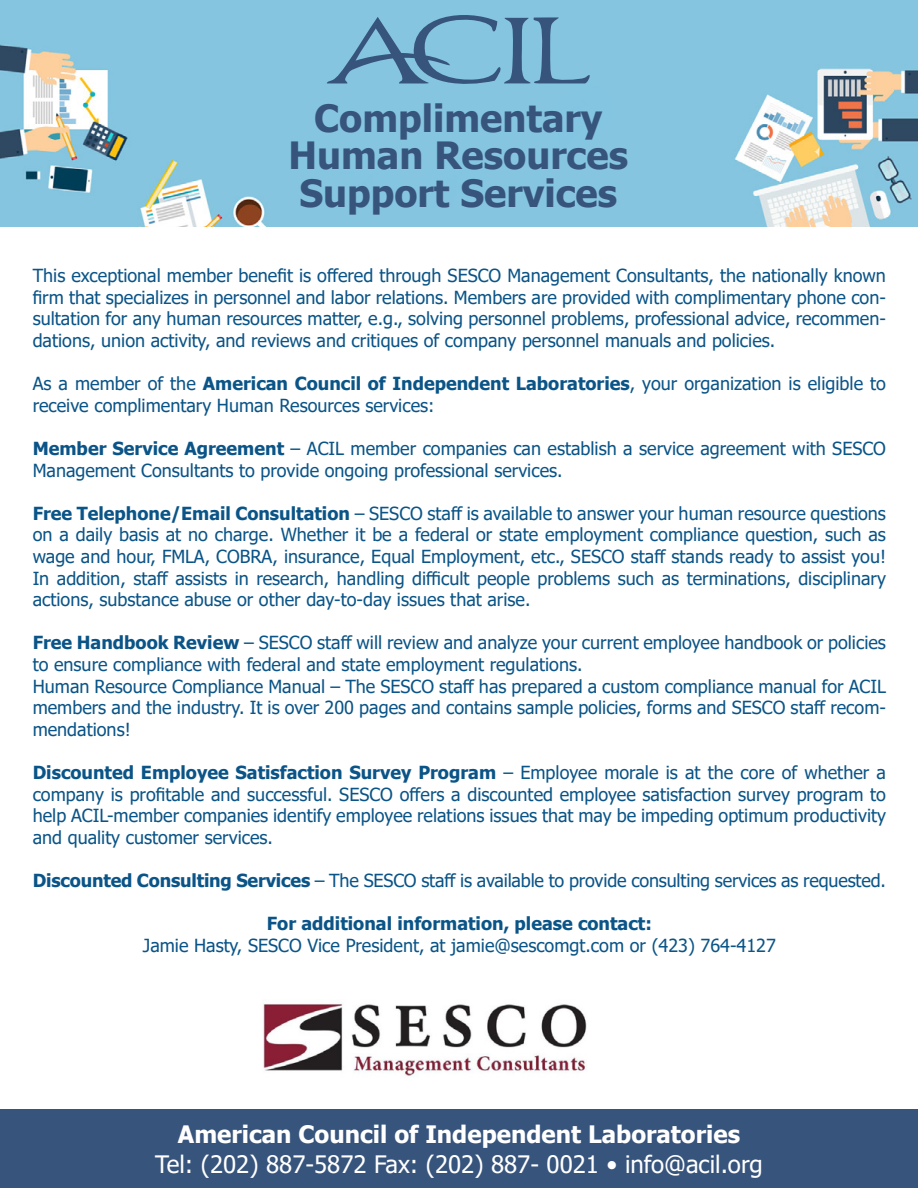
<style>
.page{position:relative;width:918px;height:1188px;background:#fff}
.page>*{position:absolute;margin:0;border:0;box-sizing:border-box;transform-origin:0 0}
.t1{font:700 37.5px/37.5px "Tahoma";color:#37547c;text-align:center}
.t2{font:24px "Tahoma";color:#fff}
.t3{font:700 24px "Tahoma";color:#fff}
.t4{font:18px/21.6px "Tahoma";color:#0a5487;text-align:justify}
.t5{font:700 18px "Tahoma";color:#0a5487}
.s1{font-weight:700}
</style>
<div class="page">
<div style="left:0;top:1110px;width:918px;height:78px;background:#37547c"></div>
<img style="left:263px;top:1004px;width:324px;height:72px">
<img style="left:0;top:0;width:917px;height:227px">
<svg style="left:327px;top:15px;width:263px;height:69px;background:#71a9c7"></svg>
<h1 class="t1" style="left:289px;top:101px;width:341px">Complimentary<br>Human Resources<br>Support Services</h1>
<p class="t4" style="left:33px;top:266px;width:855px">This exceptional member benefit is offered through SESCO Management Consultants, the nationally known firm that specializes in personnel and labor relations. Members are provided with complimentary phone con&shy;sultation for any human resources matter, e.g., solving personnel problems, professional advice, recommen&shy;dations, union activity, and reviews and critiques of company personnel manuals and policies.</p>
<p class="t4" style="left:33px;top:374px;width:855px">As a member of the <span class="s1">American Council of Independent Laboratories</span>, your organization is eligible to receive complimentary Human Resources services:</p>
<p class="t4" style="left:33px;top:439px;width:855px"><span class="s1">Member Service Agreement</span> – ACIL member companies can establish a service agreement with SESCO<br>Management Consultants to provide ongoing professional services.</p>
<p class="t4" style="left:33px;top:504px;width:855px"><span class="s1">Free Telephone/Email Consultation</span> – SESCO staff is available to answer your human resource questions on a daily basis at no charge. Whether it be a federal or state employment compliance question, such as wage and hour, FMLA, COBRA, insurance, Equal Employment, etc., SESCO staff stands ready to assist you!<br>In addition, staff assists in research, handling difficult people problems such as terminations, disciplinary actions, substance abuse or other day-to-day issues that arise.</p>
<p class="t4" style="left:33px;top:633px;width:855px;text-align:left"><span class="s1">Free Handbook Review</span> – SESCO staff will review and analyze your current employee handbook or policies to ensure compliance with federal and state employment regulations.<br>Human Resource Compliance Manual – The SESCO staff has prepared a custom compliance manual for ACIL members and the industry. It is over 200 pages and contains sample policies, forms and SESCO staff recom&shy;mendations!</p>
<p class="t4" style="left:33px;top:763px;width:855px"><span class="s1">Discounted Employee Satisfaction Survey Program</span> – Employee morale is at the core of whether a company is profitable and successful. SESCO offers a discounted employee satisfaction survey program to help ACIL-member companies identify employee relations issues that may be impeding optimum productivity and quality customer services.</p>
<p class="t4" style="left:33px;top:871px;width:855px"><span class="s1">Discounted Consulting Services</span> – The SESCO staff is available to provide consulting services as requested.</p>
<p class="t5" style="left:267px;top:911px;width:387px">For additional information, please contact:</p>
<p class="t4" style="left:143px;top:936px;width:635px">Jamie Hasty, SESCO Vice President, at jamie@sescomgt.com or (423) 764-4127</p>
<h2 class="t3" style="left:178px;top:1117px;width:564px">American Council of Independent Laboratories</h2>
<h2 class="t2" style="left:155px;top:1148px;width:609px">Tel: (202) 887-5872 Fax: (202) 887- 0021 • info@acil.org</h2>
</div>
